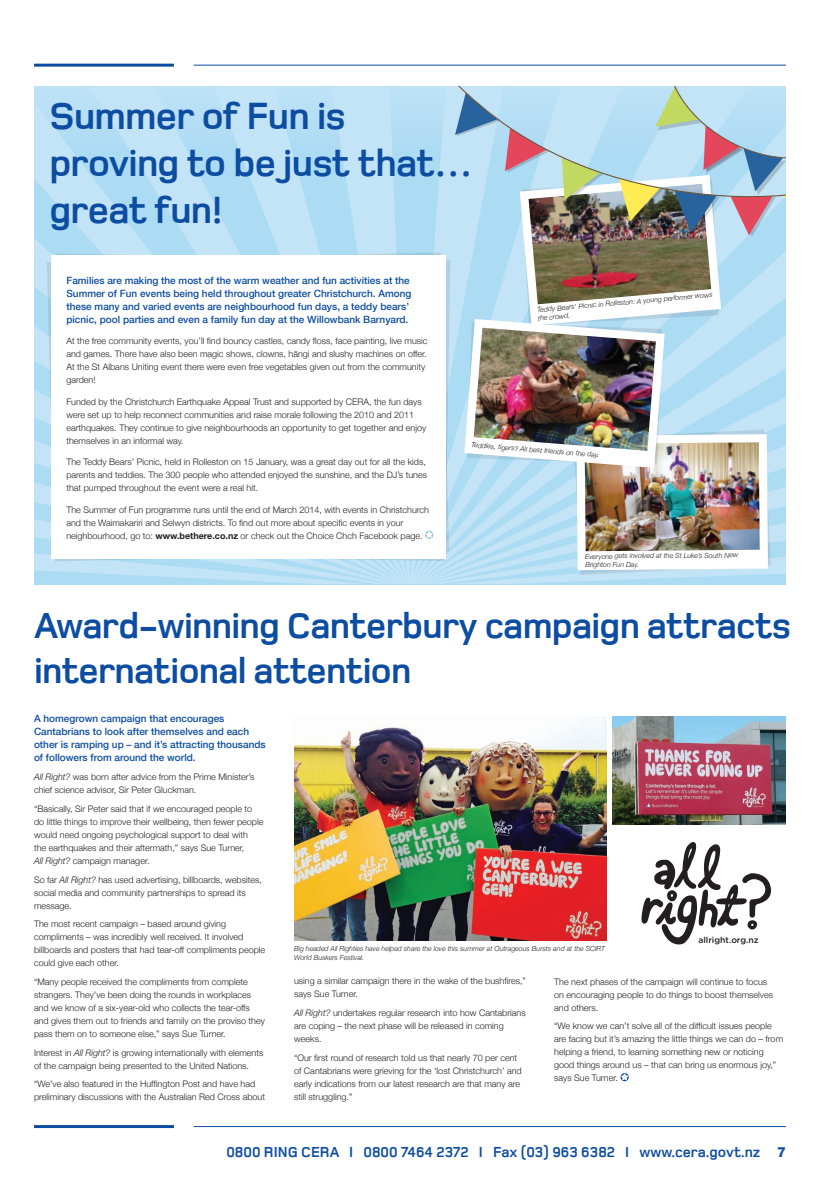
<style>
.page{position:relative;width:820px;height:1191px;background:#fff}
.page>*{position:absolute;margin:0;border:0;box-sizing:border-box;transform-origin:0 0}
.Main_Head{font:700 39.1px/46.9px "Foundry Monoline";letter-spacing:-.02em;color:#0d4da1}
.Main_Head-2{font:700 37.2px/44.6px "Foundry Monoline";letter-spacing:-.02em;color:#0d4da1}
.t1{font:700 14.9px "Foundry Monoline";color:#0d4da1}
.Question{font:800 14px "Helvetica Neue LT Std";color:#0d4da1}
.BODY_Text{font:500 10px/13px "Helvetica Neue";color:#0d4da1}
.BODY_Text-2{font:300 9px/13px "Helvetica Neue";color:#231f20}
.t2{font:500 8.6px "Gotham Rounded";color:#231f20}
.t3{font:italic 300 7px/8.4px "Helvetica Neue";color:#231f20}
.s1{font-weight:700}
.s2{font-style:italic}
</style>
<div class="page">
<hr style="left:34px;top:64px;width:140px;height:3px;background:#0d4da1">
<hr style="left:194px;top:65px;width:591px;height:1px;background:#0d4da1">
<hr style="left:34px;top:1125px;width:140px;height:3px;background:#0d4da1">
<hr style="left:194px;top:1126px;width:591px;height:1px;background:#0d4da1">
<img style="left:294px;top:716px;width:312px;height:224px">
<img style="left:612px;top:716px;width:173px;height:108px">
<svg style="left:620px;top:1073px;width:8px;height:8px"></svg>
<svg style="left:34px;top:86px;width:751px;height:498px;fill:#bee2f6"></svg>
<svg style="left:51px;top:254px;width:399px;height:307px"></svg>
<div style="left:51px;top:256px;width:394px;height:303px;background:#fff"></div>
<svg style="left:425px;top:531px;width:8px;height:8px"></svg>
<svg style="left:641px;top:842px;width:130px;height:102px"></svg>
<hr style="left:785px;top:190px;width:1px;height:42px;background:#231f20;opacity:.2">
<svg style="left:415px;top:86px;width:40px;height:140px"></svg>
<img style="left:455px;top:86px;width:330px;height:493px">
<p class="Main_Head" style="left:49px;top:93px;width:424px">Summer of Fun is proving to be just that… great fun!</p>
<p class="BODY_Text" style="left:66px;top:273px;width:346px">Families are making the most of the warm weather and fun activities at the Summer of Fun events being held throughout greater Christchurch. Among these many and varied events are neighbourhood fun days, a teddy bears’ picnic, pool parties and even a family fun day at the Willowbank Barnyard.</p>
<p class="BODY_Text-2" style="left:66px;top:334px;width:362px">At the free community events, you’ll find bouncy castles, candy floss, face painting, live music and games. There have also been magic shows, clowns, hāngi and slushy machines on offer.<br>At the St Albans Uniting event there were even free vegetables given out from the community garden!</p>
<p class="BODY_Text-2" style="left:66px;top:395px;width:361px">Funded by the Christchurch Earthquake Appeal Trust and supported by CERA, the fun days were set up to help reconnect communities and raise morale following the 2010 and 2011 earthquakes. They continue to give neighbourhoods an opportunity to get together and enjoy themselves in an informal way.</p>
<p class="BODY_Text-2" style="left:66px;top:455px;width:362px">The Teddy Bears’ Picnic, held in Rolleston on 15 January, was a great day out for all the kids, parents and teddies. The 300 people who attended enjoyed the sunshine, and the DJ’s tunes that pumped throughout the event were a real hit.</p>
<p class="BODY_Text-2" style="left:66px;top:503px;width:364px">The Summer of Fun programme runs until the end of March 2014, with events in Christchurch and the Waimakariri and Selwyn districts. To find out more about specific events in your neighbourhood, go to: <span class="s1">www.bethere.co.nz</span> or check out the Choice Chch Facebook page.</p>
<p class="t3" style="left:536px;top:305px;width:177px;rotate:-5deg">Teddy Bears' Picnic in Rolleston: A young performer wows the crowd.</p>
<p class="t3" style="left:471px;top:441px;width:130px;rotate:4deg">Teddies, tigers? All best friends on the day.</p>
<p class="t3" style="left:585px;top:552px;width:154px;line-height:8px;rotate:-1deg">Everyone gets involved at the St Luke’s South New<br>Brighton Fun Day.</p>
<p class="Main_Head-2" style="left:34px;top:603px;width:758px">Award-winning Canterbury campaign attracts international attention</p>
<p class="BODY_Text" style="left:34px;top:712px;width:233px">A homegrown campaign that encourages Cantabrians to look after themselves and each other is ramping up – and it’s attracting thousands of followers from around the world.</p>
<p class="BODY_Text-2" style="left:34px;top:770px;width:222px"><span class="s2">All Right?</span> was born after advice from the Prime Minister’s chief science advisor, Sir Peter Gluckman.</p>
<p class="BODY_Text-2" style="left:34px;top:801px;width:231px">“Basically, Sir Peter said that if we encouraged people to do little things to improve their wellbeing, then fewer people would need ongoing psychological support to deal with<br>the earthquakes and their aftermath,” says Sue Turner,<br><span class="s2">All Right?</span> campaign manager.</p>
<p class="BODY_Text-2" style="left:34px;top:872px;width:229px">So far <span class="s2">All Right?</span> has used advertising, billboards, websites, social media and community partnerships to spread its message.</p>
<p class="BODY_Text-2" style="left:34px;top:917px;width:233px">The most recent campaign – based around giving compliments – was incredibly well received. It involved billboards and posters that had tear-off compliments people could give each other.</p>
<p class="BODY_Text-2" style="left:34px;top:974px;width:232px">“Many people received the compliments from complete strangers. They’ve been doing the rounds in workplaces and we know of a six-year-old who collects the tear-offs and gives them out to friends and family on the proviso they pass them on to someone else,” says Sue Turner.</p>
<p class="BODY_Text-2" style="left:34px;top:1045px;width:231px">Interest in <span class="s2">All Right?</span> is growing internationally with elements of the campaign being presented to the United Nations.</p>
<p class="BODY_Text-2" style="left:34px;top:1077px;width:232px">“We’ve also featured in the Huffington Post and have had preliminary discussions with the Australian Red Cross about</p>
<p class="t2" style="left:698px;top:933px;width:62px">allright.org.nz</p>
<p class="t3" style="left:294px;top:944px;width:312px">Big headed All Righties have helped share the love this summer at Outrageous Bursts and at the SCIRT<br>World Buskers Festival.</p>
<p class="BODY_Text-2" style="left:294px;top:974px;width:233px">using a similar campaign there in the wake of the bushfires,” says Sue Turner.</p>
<p class="BODY_Text-2" style="left:294px;top:1006px;width:233px"><span class="s2">All Right?</span> undertakes regular research into how Cantabrians are coping – the next phase will be released in coming weeks.</p>
<p class="BODY_Text-2" style="left:294px;top:1050px;width:229px">“Our first round of research told us that nearly 70 per cent of Cantabrians were grieving for the ‘lost Christchurch’ and early indications from our latest research are that many are still struggling.”</p>
<p class="BODY_Text-2" style="left:554px;top:974px;width:220px">The next phases of the campaign will continue to focus on encouraging people to do things to boost themselves and others.</p>
<p class="BODY_Text-2" style="left:554px;top:1019px;width:230px">“We know we can’t solve all of the difficult issues people are facing but it’s amazing the little things we can do – from helping a friend, to learning something new or noticing good things around us – that can bring us enormous joy,” says Sue Turner.</p>
<p class="t1" style="left:226px;top:1143px;width:535px">0800 RING CERA I 0800 7464 2372 I Fax (03) 963 6382 I www.cera.govt.nz</p>
<p class="Question" style="left:776px;top:1143px;width:10px">7</p>
</div>
